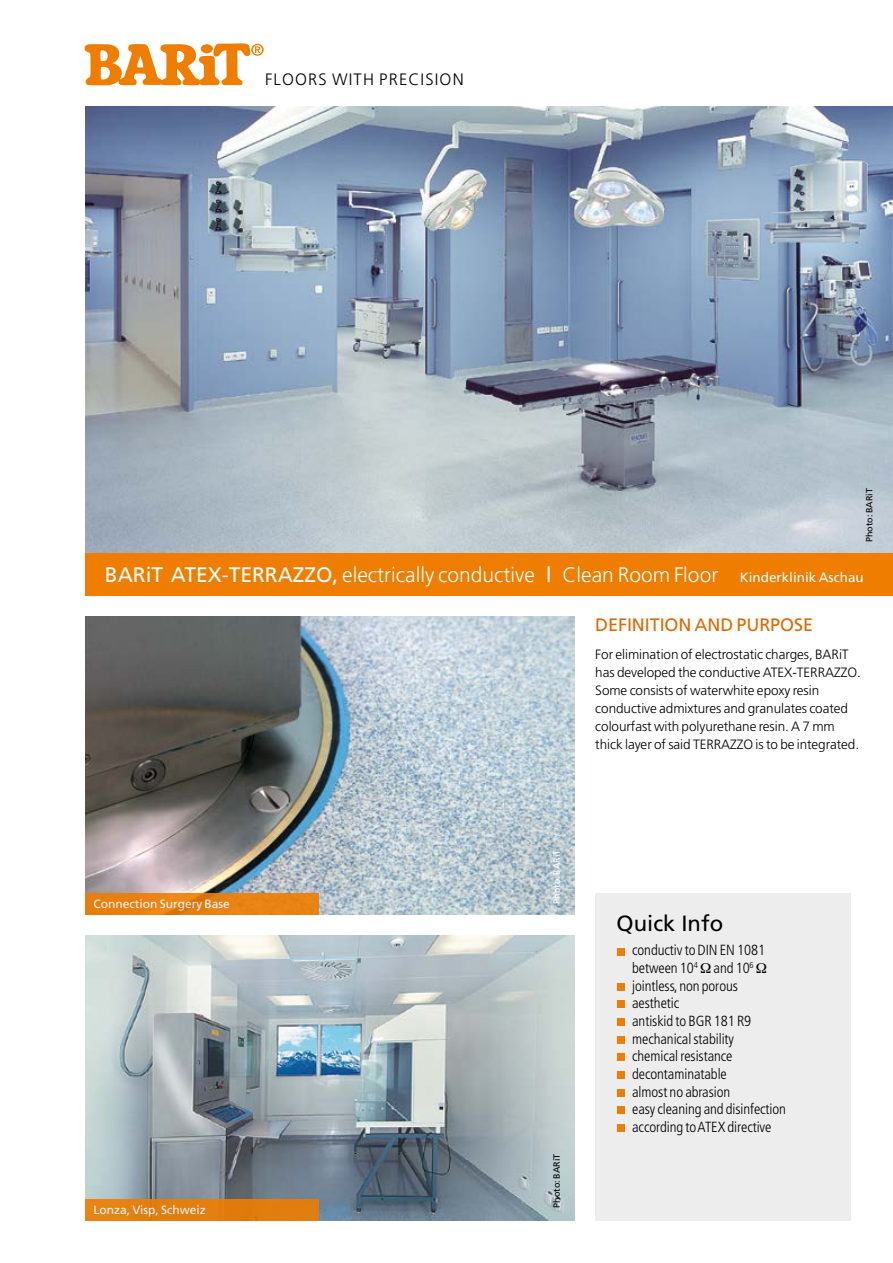
<style>
.page{position:relative;width:893px;height:1263px;background:#fff}
.page>*{position:absolute;margin:0;border:0;box-sizing:border-box;transform-origin:0 0}
.t1{font:22.05px "Frutiger";color:#000}
.t2{font:300 21px "Frutiger";color:#fff}
.t3{font:18px "Frutiger";letter-spacing:-.005em;color:#dc6a02}
.t4{font:300 16.5px "Frutiger";letter-spacing:.07em;color:#000}
.t5{font:300 condensed 14.7px/17.7px "Frutiger";letter-spacing:-.005em;color:#000}
.t6{font:300 13.5px/18px "Frutiger";letter-spacing:-.005em;color:#000}
.t7{font:12px "Frutiger";color:#fff}
.t8{font:9px "Frutiger";color:#000}
.t9{font:9px "Frutiger";color:#fff}
.s1{font-weight:400}
.s2{font-weight:400;font-size:13.5px}
</style>
<div class="page">
<div style="left:595px;top:893px;width:255px;height:327px;background:#ededed"></div>
<img style="left:85px;top:106px;width:808px;height:447px">
<img style="left:85px;top:617px;width:489px;height:297px">
<img style="left:85px;top:935px;width:489px;height:285px">
<div style="left:85px;top:553px;width:808px;height:42px;background:#ef7d00"></div>
<svg style="left:85px;top:43px;width:179px;height:42px"></svg>
<div style="left:617px;top:948px;width:7px;height:7px;background:#ef7d00"></div>
<div style="left:617px;top:983px;width:7px;height:8px;background:#ef7d00"></div>
<div style="left:617px;top:1000px;width:7px;height:8px;background:#ef7d00"></div>
<div style="left:617px;top:1018px;width:7px;height:8px;background:#ef7d00"></div>
<div style="left:617px;top:1036px;width:7px;height:7px;background:#ef7d00"></div>
<div style="left:617px;top:1053px;width:7px;height:8px;background:#ef7d00"></div>
<div style="left:617px;top:1071px;width:7px;height:8px;background:#ef7d00"></div>
<div style="left:617px;top:1089px;width:7px;height:7px;background:#ef7d00"></div>
<div style="left:617px;top:1106px;width:7px;height:8px;background:#ef7d00"></div>
<div style="left:617px;top:1124px;width:7px;height:8px;background:#ef7d00"></div>
<div style="left:85px;top:893px;width:234px;height:21px;background:#e88213"></div>
<div style="left:85px;top:1199px;width:234px;height:21px;background:#e27e0f"></div>
<p class="t4" style="left:265px;top:70px;width:200px">FLOORS WITH PRECISION</p>
<p class="t8" style="left:864px;top:542px;width:56px;rotate:-90deg">Photo: BARiT</p>
<h2 class="t2" style="left:105px;top:562px;width:760px"><span class="s1">BARiT Atex-TERRAZZO,</span> electrically conductive <span class="s1">|</span> Clean Room Floor <span class="s2">Kinderklinik Aschau</span></h2>
<h3 class="t3" style="left:595px;top:614px;width:219px">Definition AN D PURPOSE</h3>
<p class="t6" style="left:595px;top:645px;width:267px">For elimination of electrostatic charges, BARiT has developed the conductive ATEX-TERRAZZO.<br>Some consists of waterwhite epoxy resin conductive admixtures and granulates coated colourfast with polyurethane resin. A 7 mm thick layer of said TERRAZZO is to be integrated.</p>
<p class="t7" style="left:94px;top:896px;width:138px">Connection Surgery Base</p>
<p class="t7" style="left:94px;top:1202px;width:114px">Lonza, Visp, Schweiz</p>
<p class="t9" style="left:551px;top:904px;width:56px;rotate:-90deg">Photo: BARiT</p>
<p class="t8" style="left:551px;top:1208px;width:56px;rotate:-90deg">Photo: BARiT</p>
<h1 class="t1" style="left:617px;top:911px;width:108px">Quick I nfo</h1>
<p class="t5" style="left:632px;top:942px;width:155px">conductiv to DIN EN 1081 between 10<sup>4</sup> and 10<sup>6 </sup>jointless, non porous aesthetic<br>antiskid to BGR 181 R9 mechanical stability<br>chemical resistance decontaminatable<br>almost no abrasion<br>easy cleaning and disinfection according to ATEX directive</p>
</div>
